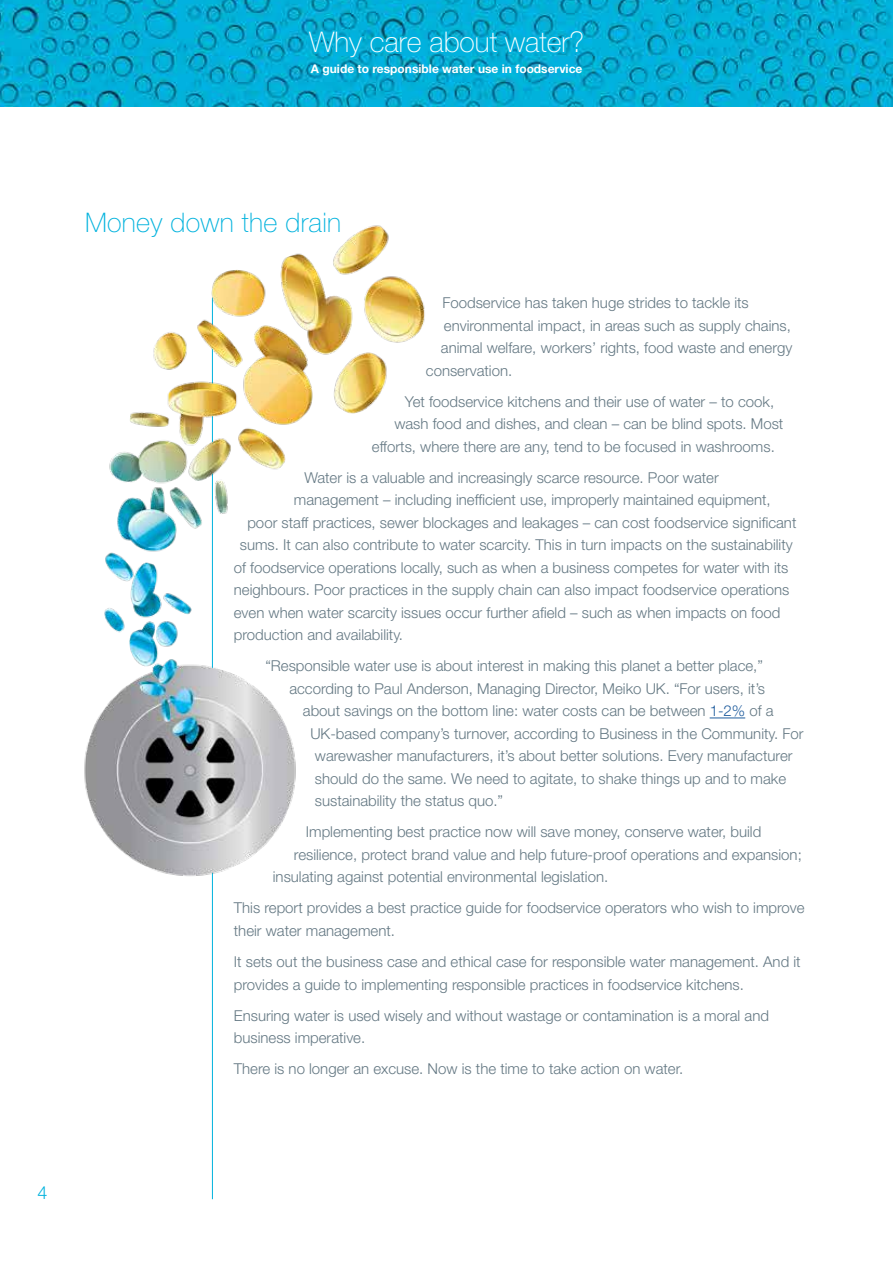
<style>
.page{position:relative;width:893px;height:1263px;background:#fff}
.page>*{position:absolute;margin:0;border:0;box-sizing:border-box;transform-origin:0 0}
.t1{font:100 28.5px "Helvetica Neue LT Std";color:#fff}
.t2{font:100 27px "Helvetica Neue LT Std";letter-spacing:.01em;color:#00b2dd}
.t3{font:300 18px "Helvetica Neue LT Std";color:#00b2dd}
.t4{font:300 15px/22.5px "Helvetica Neue LT Std";color:#647883}
.t5{font:700 12px "Helvetica Neue LT Std";color:#fff}
.s1{color:#205d9e}
</style>
<div class="page">
<img style="left:0;top:0;width:893px;height:106px">
<svg style="left:305px;top:11px;width:281px;height:62px;background:#04a9d1"></svg>
<hr style="left:212px;top:298px;width:1px;height:901px;background:#00b2dd">
<img style="left:84px;top:225px;width:341px;height:681px">
<hr style="left:710px;top:717px;width:35px;height:1px;background:#205d9e">
<h1 class="t1" style="left:309px;top:26px;width:277px">Why care about water?</h1>
<p class="t5" style="left:311px;top:61px;width:273px">A guide to responsible water use in foodservice</p>
<h2 class="t2" style="left:85px;top:207px;width:258px">Money down the drain</h2>
<p class="t4" style="left:442px;top:291px;width:308px">Foodservice has taken huge strides to tackle its</p>
<p class="t4" style="left:444px;top:314px;width:349px">environmental impact, in areas such as supply chains,</p>
<p class="t4" style="left:441px;top:336px;width:353px">animal welfare, workers’ rights, food waste and energy</p>
<p class="t4" style="left:426px;top:359px;width:88px">conservation.</p>
<p class="t4" style="left:405px;top:390px;width:371px">Yet foodservice kitchens and their use of water – to cook,</p>
<p class="t4" style="left:394px;top:412px;width:390px">wash food and dishes, and clean – can be blind spots. Most</p>
<p class="t4" style="left:372px;top:435px;width:404px">efforts, where there are any, tend to be focused in washrooms.</p>
<p class="t4" style="left:304px;top:466px;width:416px">Water is a valuable and increasingly scarce resource. Poor water</p>
<p class="t4" style="left:294px;top:488px;width:478px">management – including inefficient use, improperly maintained equipment,</p>
<p class="t4" style="left:247px;top:511px;width:551px">poor staff practices, sewer blockages and leakages – can cost foodservice significant</p>
<p class="t4" style="left:240px;top:533px;width:554px">sums. It can also contribute to water scarcity. This in turn impacts on the sustainability</p>
<p class="t4" style="left:234px;top:556px;width:556px">of foodservice operations locally, such as when a business competes for water with its</p>
<p class="t4" style="left:234px;top:578px;width:557px">neighbours. Poor practices in the supply chain can also impact foodservice operations</p>
<p class="t4" style="left:234px;top:601px;width:548px">even when water scarcity issues occur further afield – such as when impacts on food</p>
<p class="t4" style="left:234px;top:623px;width:171px">production and availability.</p>
<p class="t4" style="left:265px;top:654px;width:499px">“Responsible water use is about interest in making this planet a better place,”</p>
<p class="t4" style="left:289px;top:677px;width:477px">according to Paul Anderson, Managing Director, Meiko UK. “For users, it’s</p>
<p class="t4" style="left:303px;top:699px;width:472px">about savings on the bottom line: water costs can be between <span class="s1">1-2%</span> of a</p>
<p class="t4" style="left:310px;top:722px;width:495px">UK-based company’s turnover, according to Business in the Community. For</p>
<p class="t4" style="left:315px;top:744px;width:479px">warewasher manufacturers, it’s about better solutions. Every manufacturer</p>
<p class="t4" style="left:315px;top:767px;width:473px">should do the same. We need to agitate, to shake things up and to make</p>
<p class="t4" style="left:315px;top:789px;width:190px">sustainability the status quo.”</p>
<p class="t4" style="left:306px;top:820px;width:457px">Implementing best practice now will save money, conserve water, build</p>
<p class="t4" style="left:294px;top:843px;width:509px">resilience, protect brand value and help future-proof operations and expansion;</p>
<p class="t4" style="left:273px;top:865px;width:337px">insulating against potential environmental legislation.</p>
<p class="t4" style="left:234px;top:896px;width:572px">This report provides a best practice guide for foodservice operators who wish to improve their water management.</p>
<p class="t4" style="left:234px;top:950px;width:568px">It sets out the business case and ethical case for responsible water management. And it provides a guide to implementing responsible practices in foodservice kitchens.</p>
<p class="t4" style="left:234px;top:1003px;width:537px">Ensuring water is used wisely and without wastage or contamination is a moral and business imperative.</p>
<p class="t4" style="left:234px;top:1057px;width:451px">There is no longer an excuse. Now is the time to take action on water.</p>
<p class="t3" style="left:38px;top:1182px;width:12px">4</p>
</div>
